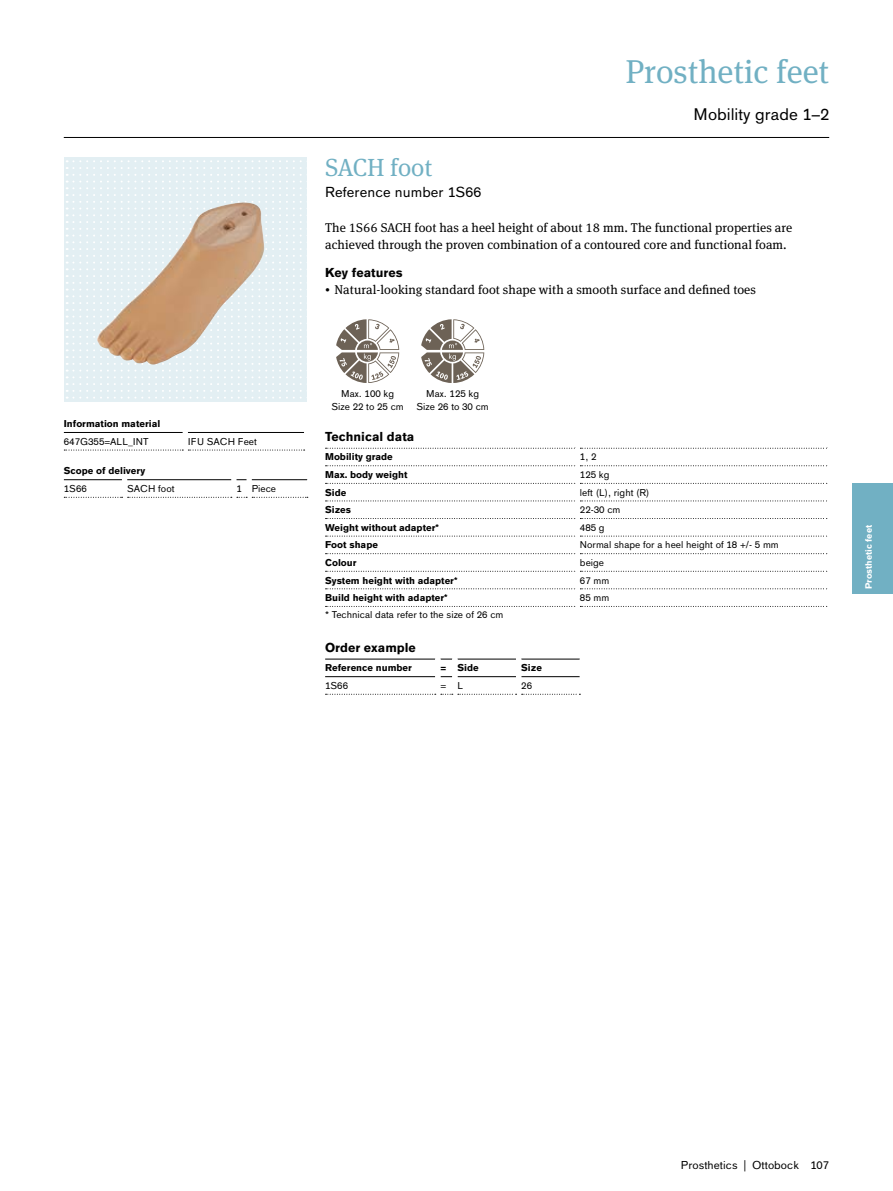
<style>
.page{position:relative;width:893px;height:1191px;background:#fff}
.page>*{position:absolute;margin:0;border:0;box-sizing:border-box;transform-origin:0 0}
.t1{font:33px "OBO Serif";color:#71b0c3}
.t2{font:24.75px "OBO Serif";color:#71b0c3}
.t3{font:16.5px "OBO Sans";color:#000}
.t4{font:14.25px "OBO Sans";letter-spacing:.005em;color:#000}
.t5{font:12.75px/16.5px "OBO Serif";letter-spacing:.005em;color:#000}
.t6{font:700 12.75px "OBO Sans";color:#000}
.t7{font:11.25px "OBO Sans";letter-spacing:.005em;color:#000}
.t8{font:9.75px "OBO Sans";color:#000}
.t9{font:700 9.75px "OBO Sans";color:#000}
.t10{font:700 9px "OBO Sans";color:#fff}
.s1{font-size:9.6px}
</style>
<div class="page">
<hr style="left:64px;top:137px;width:765px;height:1px;background:#000">
<div style="left:852px;top:483px;width:41px;height:110px;background:#71b0c3"></div>
<hr style="left:64px;top:432px;width:119px;height:1px;background:#000">
<hr style="left:188px;top:432px;width:116px;height:1px;background:#000">
<svg style="left:64px;top:450px;width:241px;height:1px"></svg>
<hr style="left:64px;top:479px;width:58px;height:1px;background:#000">
<hr style="left:127px;top:479px;width:104px;height:1px;background:#000">
<hr style="left:252px;top:479px;width:55px;height:1px;background:#000">
<svg style="left:64px;top:497px;width:244px;height:1px"></svg>
<svg style="left:336px;top:319px;width:63px;height:64px"></svg>
<svg style="left:421px;top:319px;width:63px;height:64px"></svg>
<svg style="left:326px;top:448px;width:501px;height:1px"></svg>
<svg style="left:326px;top:465px;width:501px;height:1px"></svg>
<svg style="left:326px;top:483px;width:501px;height:1px"></svg>
<svg style="left:326px;top:500px;width:501px;height:1px"></svg>
<svg style="left:326px;top:518px;width:501px;height:1px"></svg>
<svg style="left:326px;top:536px;width:501px;height:1px"></svg>
<svg style="left:326px;top:553px;width:501px;height:1px"></svg>
<svg style="left:326px;top:571px;width:501px;height:1px"></svg>
<svg style="left:326px;top:588px;width:501px;height:1px"></svg>
<svg style="left:326px;top:606px;width:501px;height:1px"></svg>
<div style="left:575px;top:448px;width:5px;height:18px;background:#fff"></div>
<div style="left:575px;top:483px;width:5px;height:18px;background:#fff"></div>
<div style="left:575px;top:518px;width:5px;height:18px;background:#fff"></div>
<div style="left:575px;top:536px;width:5px;height:17px;background:#fff"></div>
<div style="left:575px;top:553px;width:5px;height:18px;background:#fff"></div>
<div style="left:575px;top:571px;width:5px;height:18px;background:#fff"></div>
<div style="left:575px;top:589px;width:5px;height:18px;background:#fff"></div>
<hr style="left:325px;top:658px;width:110px;height:1px;background:#000">
<svg style="left:440px;top:658px;width:12px;height:1px"></svg>
<hr style="left:457px;top:658px;width:59px;height:1px;background:#000">
<hr style="left:521px;top:658px;width:59px;height:1px;background:#000">
<hr style="left:325px;top:676px;width:110px;height:1px;background:#000">
<svg style="left:440px;top:676px;width:12px;height:1px"></svg>
<hr style="left:457px;top:676px;width:59px;height:1px;background:#000">
<hr style="left:521px;top:676px;width:59px;height:1px;background:#000">
<svg style="left:326px;top:694px;width:254px;height:1px"></svg>
<div style="left:64px;top:158px;width:242px;height:244px;background:#e3eff3"></div>
<svg style="left:67px;top:160px;width:235px;height:238px"></svg>
<img style="left:184px;top:202px;width:58px;height:39px">
<p class="t9" style="left:64px;top:418px;width:98px">Information material</p>
<p class="t8" style="left:64px;top:436px;width:86px">647G355=ALL_INT</p>
<p class="t8" style="left:188px;top:436px;width:70px">IFU SACH Feet</p>
<p class="t9" style="left:64px;top:465px;width:83px">Scope of delivery</p>
<p class="t8" style="left:64px;top:483px;width:24px">1S66</p>
<p class="t8" style="left:127px;top:483px;width:49px">SACH foot</p>
<p class="t8" style="left:237px;top:483px;width:41px">1 Piece</p>
<h1 class="t1" style="left:625px;top:52px;width:205px">Prosthetic feet</h1>
<h3 class="t3" style="left:694px;top:105px;width:137px">Mobility grade 1–2</h3>
<h2 class="t2" style="left:325px;top:153px;width:109px">SACH foot</h2>
<h3 class="t4" style="left:325px;top:184px;width:158px">Reference number 1S66</h3>
<h3 class="t5" style="left:325px;top:220px;width:469px">The 1S66 SACH foot has a heel height of about 18 mm. The functional properties are achieved through the proven combination of a contoured core and functional foam.</h3>
<h3 class="t6" style="left:325px;top:265px;width:79px">Key features</h3>
<h3 class="t5" style="left:325px;top:281px;width:432px"><span class="s1">•</span> Natural-looking standard foot shape with a smooth surface and defined toes</h3>
<p class="t8" style="left:341px;top:388px;width:54px">Max. 100 kg</p>
<p class="t8" style="left:426px;top:388px;width:54px">Max. 125 kg</p>
<p class="t8" style="left:331px;top:401px;width:74px">Size 22 to 25 cm</p>
<p class="t8" style="left:417px;top:401px;width:74px">Size 26 to 30 cm</p>
<h3 class="t6" style="left:325px;top:429px;width:91px">Technical data</h3>
<p class="t9" style="left:325px;top:451px;width:69px">Mobility grade</p>
<p class="t8" style="left:580px;top:451px;width:18px">1, 2</p>
<p class="t9" style="left:325px;top:469px;width:84px">Max. body weight</p>
<p class="t8" style="left:580px;top:469px;width:31px">125 kg</p>
<p class="t9" style="left:325px;top:486px;width:23px">Side</p>
<p class="t8" style="left:580px;top:486px;width:71px">left (L), right (R)</p>
<p class="t9" style="left:325px;top:504px;width:28px">Sizes</p>
<p class="t8" style="left:580px;top:504px;width:42px">22-30 cm</p>
<p class="t9" style="left:325px;top:522px;width:115px">Weight without adapter*</p>
<p class="t8" style="left:580px;top:522px;width:26px">485 g</p>
<p class="t9" style="left:325px;top:539px;width:54px">Foot shape</p>
<p class="t8" style="left:580px;top:539px;width:200px">Normal shape for a heel height of 18 +/- 5 mm</p>
<p class="t9" style="left:325px;top:557px;width:33px">Colour</p>
<p class="t8" style="left:580px;top:557px;width:26px">beige</p>
<p class="t9" style="left:325px;top:574px;width:134px">System height with adapter*</p>
<p class="t8" style="left:580px;top:574px;width:31px">67 mm</p>
<p class="t9" style="left:325px;top:592px;width:124px">Build height with adapter*</p>
<p class="t8" style="left:580px;top:592px;width:31px">85 mm</p>
<p class="t8" style="left:325px;top:609px;width:180px">* Technical data refer to the size of 26 cm</p>
<h3 class="t6" style="left:325px;top:639px;width:92px">Order example</h3>
<p class="t9" style="left:325px;top:662px;width:88px">Reference number</p>
<p class="t9" style="left:440px;top:662px;width:40px">= Side</p>
<p class="t9" style="left:521px;top:662px;width:22px">Size</p>
<p class="t8" style="left:325px;top:680px;width:24px">1S66</p>
<p class="t8" style="left:440px;top:680px;width:24px">= L</p>
<p class="t8" style="left:521px;top:680px;width:12px">26</p>
<p class="t10" style="left:863px;top:589px;width:65px;rotate:-90deg">Prosthetic feet</p>
<p class="t7" style="left:681px;top:1158px;width:150px">Prosthetics | Ottobock 107</p>
</div>
